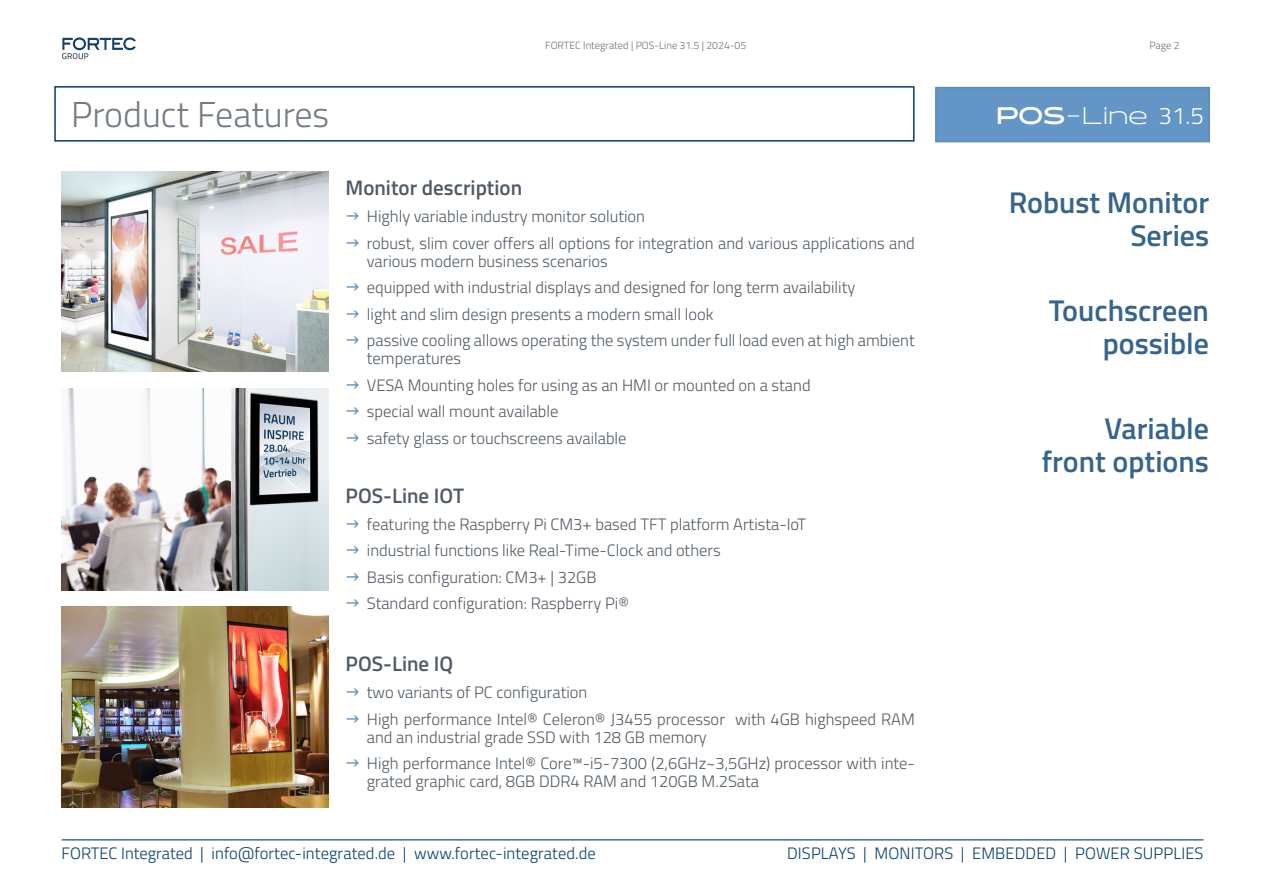
<style>
.page{position:relative;width:1263px;height:893px;background:#fff}
.page>*{position:absolute;margin:0;border:0;box-sizing:border-box;transform-origin:0 0}
.t1{font:300 36px "Titillium Web";color:#737b83}
.t2{font:600 30px "Titillium Web";color:#35658f}
.t3{font:300 24px "Halogen";color:#fff}
.t4{font:600 21px "Titillium Web";color:#505a64}
.t5{font:300 16.5px/18px "Titillium Web";color:#505a64}
.t6{font:300 16.5px "Titillium Web";letter-spacing:.005em;color:#023e73}
.t7{font:300 10.5px "Titillium Web";color:#69717a}
.s1{font-weight:700}
.s2{font-family:"Titillium Web"}
</style>
<div class="page">
<svg style="left:62px;top:37px;width:74px;height:22px"></svg>
<hr style="left:62px;top:839px;width:1141px;height:2px;background:#023e73">
<div style="left:935px;top:87px;width:275px;height:55px;background:#6395c7"></div>
<div style="left:54px;top:86px;width:860px;height:56px;border:2px solid #023e73"></div>
<img style="left:62px;top:172px;width:266px;height:200px">
<img style="left:62px;top:388px;width:266px;height:203px">
<img style="left:62px;top:606px;width:266px;height:202px">
<p class="t1" style="left:71px;top:89px;width:260px">Product Features</p>
<p class="t7" style="left:545px;top:38px;width:203px">FORTEC Integrated | POS-Line 31.5 | 2024-05</p>
<p class="t7" style="left:1149px;top:38px;width:32px">Page 2</p>
<p class="t3" style="left:996px;top:101px;width:209px"><span class="s1">POS</span>-Line <span class="s2">31.5</span></p>
<p class="t4" style="left:346px;top:172px;width:178px">Monitor description</p>
<p class="t5" style="left:367px;top:207px;width:280px">Highly variable industry monitor solution</p>
<p class="t5" style="left:367px;top:233px;width:549px">robust, slim cover offers all options for integration and various applications and various modern business scenarios</p>
<p class="t5" style="left:367px;top:278px;width:490px">equipped with industrial displays and designed for long term availability</p>
<p class="t5" style="left:367px;top:304px;width:348px">light and slim design presents a modern small look</p>
<p class="t5" style="left:367px;top:331px;width:549px">passive cooling allows operating the system under full load even at high ambient temperatures</p>
<p class="t5" style="left:367px;top:375px;width:445px">VESA Mounting holes for using as an HMI or mounted on a stand</p>
<p class="t5" style="left:367px;top:402px;width:193px">special wall mount available</p>
<p class="t5" style="left:367px;top:428px;width:261px">safety glass or touchscreens available</p>
<p class="t4" style="left:346px;top:480px;width:120px">POS-Line IOT</p>
<p class="t5" style="left:367px;top:514px;width:441px">featuring the Raspberry Pi CM3+ based TFT platform Artista-IoT</p>
<p class="t5" style="left:367px;top:541px;width:355px">industrial functions like Real-Time-Clock and others</p>
<p class="t5" style="left:367px;top:567px;width:231px">Basis configuration: CM3+ | 32GB</p>
<p class="t5" style="left:367px;top:594px;width:264px">Standard configuration: Raspberry Pi®</p>
<p class="t4" style="left:346px;top:648px;width:109px">POS-Line IQ</p>
<p class="t5" style="left:367px;top:683px;width:222px">two variants of PC configuration</p>
<p class="t5" style="left:367px;top:709px;width:549px">High performance Intel® Celeron® J3455 processor with 4GB highspeed RAM and an industrial grade SSD with 128 GB memory</p>
<p class="t5" style="left:367px;top:754px;width:549px">High performance Intel® Core™-i5-7300 (2,6GHz~3,5GHz) processor with inte&shy;grated graphic card, 8GB DDR4 RAM and 120GB M.2Sata</p>
<p class="t2" style="left:1009px;top:180px;width:202px">Robust Monitor</p>
<p class="t2" style="left:1130px;top:213px;width:80px">Series</p>
<p class="t2" style="left:1049px;top:288px;width:162px">Touchscreen</p>
<p class="t2" style="left:1103px;top:321px;width:108px">possible</p>
<p class="t2" style="left:1104px;top:406px;width:106px">Variable</p>
<p class="t2" style="left:1042px;top:439px;width:169px">front options</p>
<p class="t6" style="left:62px;top:841px;width:536px">FORTEC Integrated | info@fortec-integrated.de | www.fortec-integrated.de</p>
<p class="t6" style="left:787px;top:841px;width:418px">DISPLAYS | MONITORS | EMBEDDED | POWER SUPPLIES</p>
</div>
